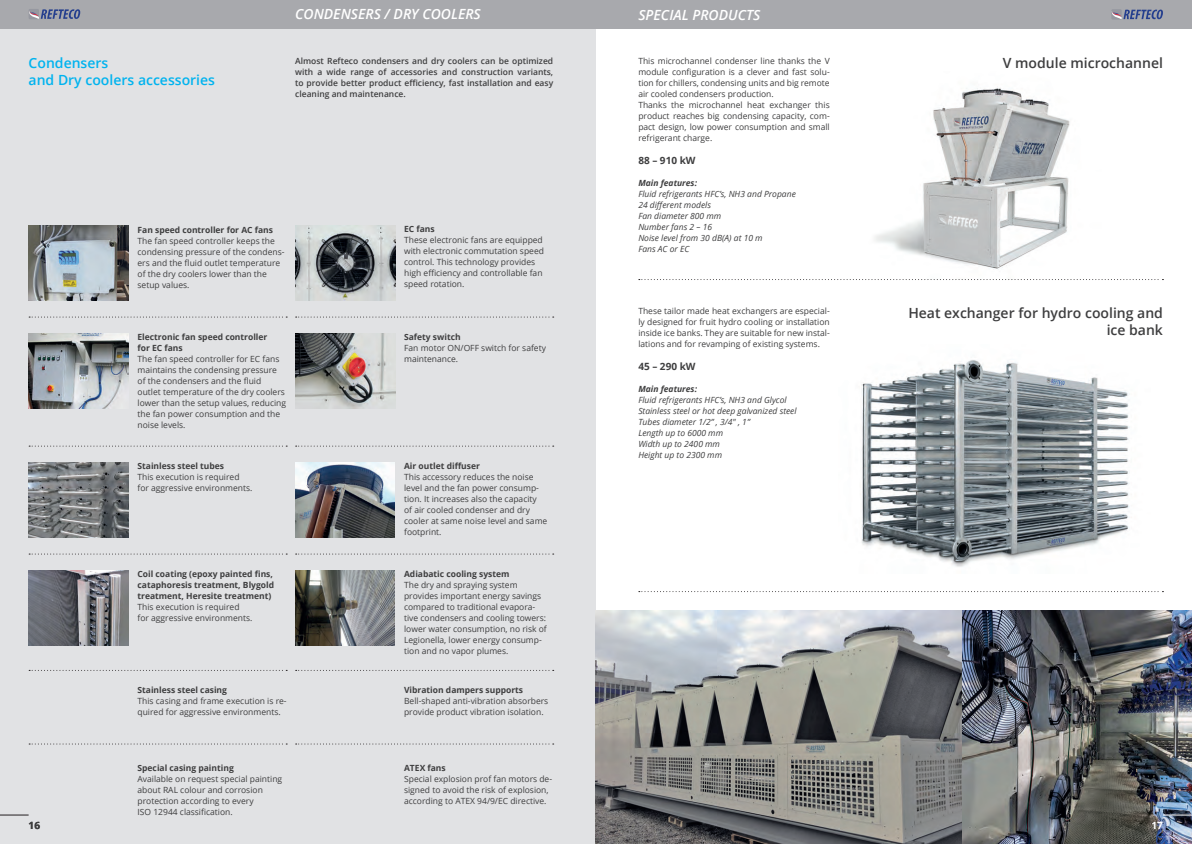
<style>
.page{position:relative;width:1192px;height:844px;background:#fff}
.page>*{position:absolute;margin:0;border:0;box-sizing:border-box;transform-origin:0 0}
.t1{font:600 14px/16.8px "Open Sans";color:#3e3e3f;text-align:right}
.t2{font:italic 600 14px "Open Sans";color:#fff}
.t3{font:600 14px/16.8px "Open Sans";color:#00b3ef}
.t4{font:700 10px "Open Sans";color:#3e3e3f}
.t5{font:700 10px "Open Sans";color:#fff}
.t6{font:8.5px/11px "Open Sans";color:#3e3e3f}
.t7{font:700 8.5px/11px "Open Sans";color:#3e3e3f}
.t8{font:italic 8.5px/11px "Open Sans";color:#3e3e3f}
.t9{font:600 8.5px/11px "Open Sans";color:#3e3e3f;text-align:justify}
.t10{font:italic 700 8.5px "Open Sans";color:#3e3e3f}
</style>
<div class="page">
<img style="left:875px;top:88px;width:195px;height:182px">
<div style="left:0;top:25px;width:596px;height:818px;background:#e1e2e4"></div>
<div style="left:0;top:0;width:596px;height:29px;background:#a8a9ad"></div>
<svg style="left:29px;top:9px;width:51px;height:10px"></svg>
<div style="left:596px;top:0;width:595px;height:29px;background:#a8a9ad"></div>
<div style="left:1111px;top:9px;width:10px;height:11px;background:#9d9fa5"></div>
<svg style="left:1111px;top:10px;width:51px;height:9px"></svg>
<img style="left:596px;top:610px;width:595px;height:233px">
<img style="left:861px;top:360px;width:269px;height:207px">
<svg style="left:639px;top:591px;width:524px;height:1px"></svg>
<svg style="left:639px;top:279px;width:524px;height:1px"></svg>
<img style="left:29px;top:225px;width:99px;height:75px">
<img style="left:29px;top:333px;width:99px;height:75px">
<img style="left:29px;top:462px;width:99px;height:75px">
<img style="left:29px;top:570px;width:99px;height:75px">
<img style="left:295px;top:225px;width:100px;height:75px">
<img style="left:295px;top:333px;width:100px;height:75px">
<img style="left:295px;top:462px;width:100px;height:75px">
<img style="left:295px;top:570px;width:100px;height:75px">
<svg style="left:29px;top:316px;width:258px;height:1px"></svg>
<svg style="left:296px;top:316px;width:258px;height:1px"></svg>
<svg style="left:29px;top:445px;width:258px;height:1px"></svg>
<svg style="left:296px;top:445px;width:258px;height:1px"></svg>
<svg style="left:29px;top:553px;width:258px;height:1px"></svg>
<svg style="left:296px;top:553px;width:258px;height:1px"></svg>
<svg style="left:296px;top:743px;width:258px;height:1px"></svg>
<svg style="left:29px;top:743px;width:258px;height:1px"></svg>
<svg style="left:0;top:814px;width:29px;height:1px"></svg>
<svg style="left:1162px;top:814px;width:29px;height:1px"></svg>
<h1 class="t3" style="left:29px;top:54px;width:188px">Condensers<br>and Dry coolers accessories</h1>
<h1 class="t2" style="left:295px;top:4px;width:187px">CONDENSERS / DRY COOLERS</h1>
<p class="t9" style="left:295px;top:55px;width:259px">Almost Refteco condensers and dry coolers can be optimized with a wide range of accessories and construction variants, to provide better product efficiency, fast installation and easy cleaning and maintenance.</p>
<p class="t4" style="left:29px;top:817px;width:13px">16</p>
<p class="t7" style="left:137px;top:224px;width:137px">Fan speed controller for AC fans</p>
<p class="t6" style="left:137px;top:235px;width:148px">The fan speed controller keeps the condensing pressure of the condens&shy;ers and the fluid outlet temperature of the dry coolers lower than the setup values.</p>
<p class="t7" style="left:137px;top:331px;width:131px">Electronic fan speed controller for EC fans</p>
<p class="t6" style="left:137px;top:353px;width:150px">The fan speed controller for EC fans maintains the condensing pressure of the condensers and the fluid outlet temperature of the dry coolers lower than the setup values, reducing the fan power consumption and the noise levels.</p>
<p class="t7" style="left:137px;top:460px;width:88px">Stainless steel tubes</p>
<p class="t6" style="left:137px;top:471px;width:116px">This execution is required for aggressive environments.</p>
<p class="t7" style="left:137px;top:568px;width:138px">Coil coating (epoxy painted fins, cataphoresis treatment, Blygold treatment, Heresite treatment)</p>
<p class="t6" style="left:137px;top:601px;width:116px">This execution is required for aggressive environments.</p>
<p class="t7" style="left:137px;top:684px;width:91px">Stainless steel casing</p>
<p class="t6" style="left:137px;top:695px;width:151px">This casing and frame execution is re&shy;quired for aggressive environments.</p>
<p class="t7" style="left:137px;top:761px;width:98px">Special casing painting</p>
<p class="t6" style="left:137px;top:772px;width:146px">Available on request special painting about RAL colour and corrosion protection according to every<br>ISO 12944 classification.</p>
<p class="t7" style="left:404px;top:223px;width:32px">EC fans</p>
<p class="t6" style="left:404px;top:234px;width:141px">These electronic fans are equipped with electronic commutation speed control. This technology provides high efficiency and controllable fan speed rotation.</p>
<p class="t7" style="left:404px;top:331px;width:58px">Safety switch</p>
<p class="t6" style="left:404px;top:342px;width:143px">Fan motor ON/OFF switch for safety maintenance.</p>
<p class="t7" style="left:404px;top:460px;width:77px">Air outlet diffuser</p>
<p class="t6" style="left:404px;top:471px;width:145px">This accessory reduces the noise level and the fan power consump&shy;tion. It increases also the capacity<br>of air cooled condenser and dry cooler at same noise level and same footprint.</p>
<p class="t7" style="left:404px;top:568px;width:107px">Adiabatic cooling system</p>
<p class="t6" style="left:404px;top:579px;width:144px">The dry and spraying system provides important energy savings compared to traditional evapora&shy;tive condensers and cooling towers: lower water consumption, no risk of<br>Legionella, lower energy consump&shy;tion and no vapor plumes.</p>
<p class="t7" style="left:404px;top:684px;width:120px">Vibration dampers supports</p>
<p class="t6" style="left:404px;top:695px;width:146px">Bell-shaped anti-vibration absorbers provide product vibration isolation.</p>
<p class="t7" style="left:404px;top:761px;width:43px">ATEX fans</p>
<p class="t6" style="left:404px;top:772px;width:149px">Special explosion prof fan motors de&shy;signed to avoid the risk of explosion, according to ATEX 94/9/EC directive.</p>
<h1 class="t2" style="left:638px;top:5px;width:124px">SPECIAL PRODUCTS</h1>
<p class="t6" style="left:638px;top:55px;width:193px">This microchannel condenser line thanks the V module configuration is a clever and fast solu&shy;tion for chillers, condensing units and big remote air cooled condensers production.<br>Thanks the microchannel heat exchanger this product reaches big condensing capacity, com&shy;pact design, low power consumption and small refrigerant charge.</p>
<p class="t4" style="left:638px;top:153px;width:59px">88 – 910 kW</p>
<p class="t10" style="left:638px;top:176px;width:60px">Main features:</p>
<p class="t8" style="left:638px;top:188px;width:159px">Fluid refrigerants HFC’s, NH3 and Propane<br>24 different models<br>Fan diameter 800 mm<br>Number fans 2 – 16<br>Noise level from 30 dB(A) at 10 m<br>Fans AC or EC</p>
<p class="t6" style="left:638px;top:305px;width:193px;text-align:justify">These tailor made heat exchangers are especial&shy;ly designed for fruit hydro cooling or installation inside ice banks. They are suitable for new instal&shy;lations and for revamping of existing systems.</p>
<p class="t4" style="left:638px;top:359px;width:59px">45 – 290 kW</p>
<p class="t10" style="left:638px;top:383px;width:60px">Main features:</p>
<p class="t8" style="left:638px;top:394px;width:160px">Fluid refrigerants HFC’s, NH3 and Glycol<br>Stainless steel or hot deep galvanized steel<br>Tubes diameter 1/2” , 3/4" , 1”<br>Length up to 6000 mm<br>Width up to 2400 mm<br>Height up to 2300 mm</p>
<h1 class="t1" style="left:1002px;top:54px;width:162px">V module microchannel</h1>
<h1 class="t1" style="left:908px;top:304px;width:256px">Heat exchanger for hydro cooling and ice bank</h1>
<p class="t5" style="left:1151px;top:817px;width:13px">17</p>
</div>
